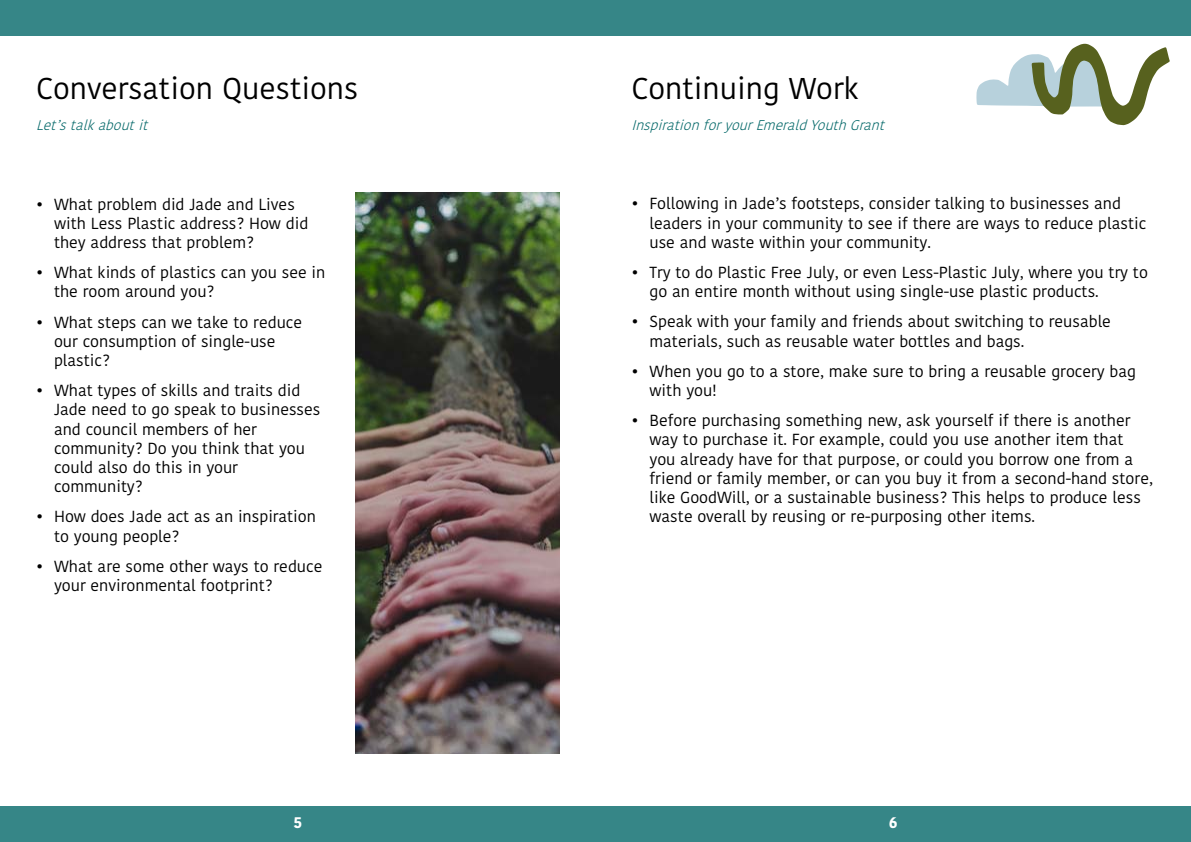
<style>
.page{position:relative;width:1191px;height:842px;background:#fff}
.page>*{position:absolute;margin:0;border:0;box-sizing:border-box;transform-origin:0 0}
.t1{font:30px "Kohinoor Telugu";color:#000}
.t2{font:16px/19.2px "Kohinoor Telugu";color:#000}
.t3{font:700 16px "Kohinoor Telugu";color:#fff}
.t4{font:italic 300 14px "Kohinoor Telugu";color:#006667}
</style>
<div class="page">
<img style="left:355px;top:193px;width:204px;height:560px">
<div style="left:0;top:0;width:1190px;height:36px;background:#368687"></div>
<div style="left:0;top:806px;width:1190px;height:35px;background:#368687"></div>
<svg style="left:976px;top:44px;width:193px;height:81px"></svg>
<h1 class="t1" style="left:36px;top:71px;width:324px">Conversation Questions</h1>
<h1 class="t1" style="left:631px;top:71px;width:229px">Continuing Work</h1>
<p class="t4" style="left:36px;top:117px;width:119px">Let’stalkaboutit</p>
<p class="t4" style="left:631px;top:117px;width:260px">InspirationforyourEmeraldYouthGrant</p>
<p class="t2" style="left:54px;top:194px;width:256px;text-indent:-18px">• What problem did Jade and Lives with Less Plastic address? How did they address that problem?</p>
<p class="t2" style="left:54px;top:263px;width:273px;text-indent:-18px">• What kinds of plastics can you see in the room around you?</p>
<p class="t2" style="left:54px;top:312px;width:250px;text-indent:-18px">• What steps can we take to reduce our consumption of single-use plastic?</p>
<p class="t2" style="left:54px;top:381px;width:268px;text-indent:-18px">• What types of skills and traits did<br>Jade need to go speak to businesses and council members of her community? Do you think that you could also do this in your community?</p>
<p class="t2" style="left:54px;top:507px;width:263px;text-indent:-18px">• How does Jade act as an inspiration to young people?</p>
<p class="t2" style="left:54px;top:557px;width:270px;text-indent:-18px">• What are some other ways to reduce your environmental footprint?</p>
<p class="t2" style="left:649px;top:194px;width:498px;text-indent:-18px">• Following in Jade’s footsteps, consider talking to businesses and leaders in your community to see if there are ways to reduce plastic use and waste within your community.</p>
<p class="t2" style="left:649px;top:263px;width:500px;text-indent:-18px">• Try to do Plastic Free July, or even Less-Plastic July, where you try to go an entire month without using single-use plastic products.</p>
<p class="t2" style="left:649px;top:312px;width:463px;text-indent:-18px">• Speak with your family and friends about switching to reusable materials, such as reusable water bottles and bags.</p>
<p class="t2" style="left:649px;top:362px;width:488px;text-indent:-18px">• When you go to a store, make sure to bring a reusable grocery bag with you!</p>
<p class="t2" style="left:649px;top:411px;width:505px;text-indent:-18px">• Before purchasing something new, ask yourself if there is another way to purchase it. For example, could you use another item that you already have for that purpose, or could you borrow one from a friend or family member, or can you buy it from a second-hand store, like GoodWill, or a sustainable business? This helps to produce less waste overall by reusing or re-purposing other items.</p>
<p class="t3" style="left:293px;top:813px;width:10px">5</p>
<p class="t3" style="left:889px;top:813px;width:10px">6</p>
</div>
